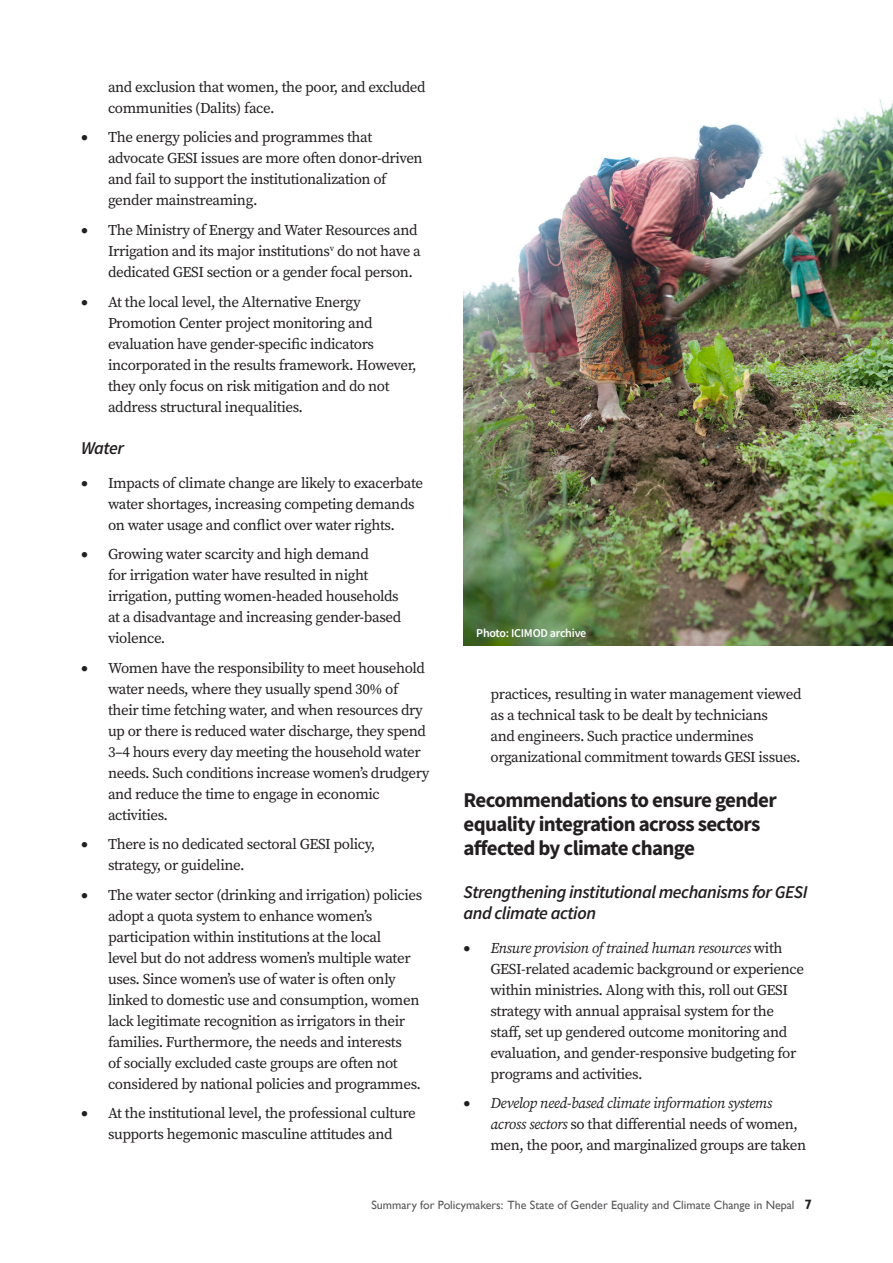
<style>
.page{position:relative;width:893px;height:1263px;background:#fff}
.page>*{position:absolute;margin:0;border:0;box-sizing:border-box;transform-origin:0 0}
.Head_I{font:700 21px/24px "Source Sans Pro";letter-spacing:-.03em;color:#231f20}
.Head_II{font:italic 600 18px/21.6px "Source Sans Pro";letter-spacing:-.025em;color:#231f20}
.t1{font:15px/21px "Source Serif Pro";letter-spacing:-.025em;color:#231f20}
.t2{font:12px "Gill Sans";color:#57585a}
.t3{font:600 12px "Source Sans Pro";letter-spacing:-.02em;color:#fff}
.s1{font-style:italic}
.s2{font-weight:700;font-size:13.5px;color:#231f20}
</style>
<div class="page">
<img style="left:463px;top:99px;width:430px;height:546px">
<p class="t1" style="left:108px;top:76px;width:319px">and exclusion that women, the poor, and excluded communities (Dalits) face.</p>
<p class="t1" style="left:108px;top:127px;width:316px;text-indent:-27px">• The energy policies and programmes that advocate GESI issues are more often donor-driven and fail to support the institutionalization of gender mainstreaming.</p>
<p class="t1" style="left:108px;top:219px;width:314px;text-indent:-27px">• The Ministry of Energy and Water Resources and<br>Irrigation and its major institutions<sup>v</sup> do not have a dedicated GESI section or a gender focal person.</p>
<p class="t1" style="left:108px;top:291px;width:310px;text-indent:-27px">• At the local level, the Alternative Energy Promotion Center project monitoring and evaluation have gender-specific indicators incorporated in the results framework. However, they only focus on risk mitigation and do not address structural inequalities.</p>
<p class="Head_II" style="left:81px;top:437px;width:45px">Water</p>
<p class="t1" style="left:108px;top:472px;width:317px;text-indent:-27px">• Impacts of climate change are likely to exacerbate water shortages, increasing competing demands on water usage and conflict over water rights.</p>
<p class="t1" style="left:108px;top:544px;width:295px;text-indent:-27px">• Growing water scarcity and high demand<br>for irrigation water have resulted in night irrigation, putting women-headed households at a disadvantage and increasing gender-based violence.</p>
<p class="t1" style="left:108px;top:657px;width:323px;text-indent:-27px">• Women have the responsibility to meet household water needs, where they usually spend 30% of their time fetching water, and when resources dry up or there is reduced water discharge, they spend 3–4 hours every day meeting the household water needs. Such conditions increase women’s drudgery and reduce the time to engage in economic activities.</p>
<p class="t1" style="left:108px;top:834px;width:269px;text-indent:-27px">• There is no dedicated sectoral GESI policy, strategy, or guideline.</p>
<p class="t1" style="left:108px;top:884px;width:316px;text-indent:-27px">• The water sector (drinking and irrigation) policies adopt a quota system to enhance women’s participation within institutions at the local<br>level but do not address women’s multiple water uses. Since women’s use of water is often only linked to domestic use and consumption, women lack legitimate recognition as irrigators in their families. Furthermore, the needs and interests<br>of socially excluded caste groups are often not considered by national policies and programmes.</p>
<p class="t1" style="left:81px;top:1103px;width:336px;text-align:center">• At the institutional level, the professional culture supports hegemonic masculine attitudes and</p>
<p class="t3" style="left:476px;top:625px;width:112px">Photo: ICIMOD archive</p>
<p class="t1" style="left:490px;top:683px;width:313px">practices, resulting in water management viewed as a technical task to be dealt by technicians<br>and engineers. Such practice undermines organizational commitment towards GESI issues.</p>
<p class="Head_I" style="left:463px;top:788px;width:315px">Recommendations to ensure gender equality integration across sectors affected by climate change</p>
<p class="Head_II" style="left:463px;top:880px;width:346px">Strengthening institutional mechanisms for GESI and climate action</p>
<p class="t1" style="left:490px;top:937px;width:315px;text-indent:-27px">• <span class="s1">Ensure provision of trained human resources</span> with GESI-related academic background or experience within ministries. Along with this, roll out GESI strategy with annual appraisal system for the staff, set up gendered outcome monitoring and evaluation, and gender-responsive budgeting for programs and activities.</p>
<p class="t1" style="left:490px;top:1093px;width:317px;text-indent:-27px">• <span class="s1">Develop need-based climate information systems across sectors</span> so that differential needs of women, men, the poor, and marginalized groups are taken</p>
<p class="t2" style="left:371px;top:1198px;width:442px">Summary for Policymakers: The State of Gender Equality and Climate Change in Nepal <span class="s2">7</span></p>
</div>
